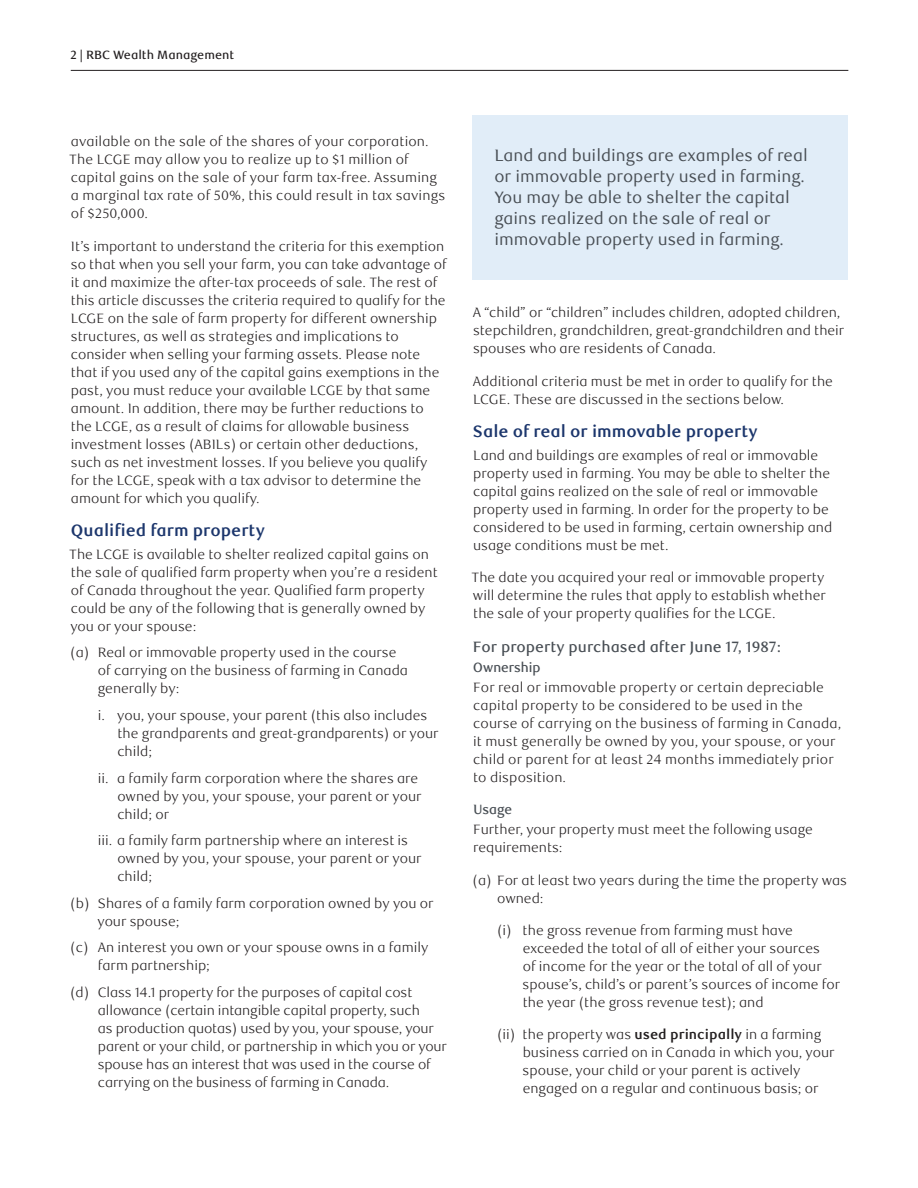
<style>
.page{position:relative;width:918px;height:1188px;background:#fff}
.page>*{position:absolute;margin:0;border:0;box-sizing:border-box;transform-origin:0 0}
.t1{font:16.5px/21px "RBC Text";color:#484e54}
._4-Text_Headline{font:700 16.5px "RBC Text";color:#1c366c}
._6-Subhead_L1{font:500 15px "RBC Text";color:#484e54}
._5-Body_Copy{font:300 13.5px/18px "RBC Text";color:#231f20}
._7-Subhead_L2{font:500 13.5px "RBC Display";color:#484e54}
.t2{font:500 12px "RBC Text";color:#231f20}
.s1{font-weight:700}
</style>
<div class="page">
<hr style="left:71px;top:70px;width:777px;height:1px;background:#231f20">
<div style="left:473px;top:115px;width:375px;height:165px;background:#e1edf8"></div>
<p class="t2" style="left:70px;top:47px;width:165px">2 | RBC Wealth Management</p>
<p class="_5-Body_Copy" style="left:69px;top:133px;width:378px">available on the sale of the shares of your corporation.<br>The LCGE may allow you to realize up to $1 million of capital gains on the sale of your farm tax-free. Assuming a marginal tax rate of 50%, this could result in tax savings of $250,000.</p>
<p class="_5-Body_Copy" style="left:71px;top:237px;width:377px">It’s important to understand the criteria for this exemption so that when you sell your farm, you can take advantage of it and maximize the after-tax proceeds of sale. The rest of this article discusses the criteria required to qualify for the LCGE on the sale of farm property for different ownership structures, as well as strategies and implications to consider when selling your farming assets. Please note that if you used any of the capital gains exemptions in the past, you must reduce your available LCGE by that same amount. In addition, there may be further reductions to the LCGE, as a result of claims for allowable business investment losses (ABILs) or certain other deductions, such as net investment losses. If you believe you qualify for the LCGE, speak with a tax advisor to determine the amount for which you qualify.</p>
<h2 class="_4-Text_Headline" style="left:71px;top:521px;width:196px">Qualified farm property</h2>
<p class="_5-Body_Copy" style="left:69px;top:545px;width:370px">The LCGE is available to shelter realized capital gains on the sale of qualified farm property when you’re a resident of Canada throughout the year. Qualified farm property could be any of the following that is generally owned by you or your spouse:</p>
<p class="_5-Body_Copy" style="left:98px;top:644px;width:312px;text-indent:-28px">(a) Real or immovable property used in the course of carrying on the business of farming in Canada generally by:</p>
<p class="_5-Body_Copy" style="left:117px;top:707px;width:323px;text-indent:-20px">i. you, your spouse, your parent (this also includes the grandparents and great-grandparents) or your child;</p>
<p class="_5-Body_Copy" style="left:117px;top:769px;width:306px;text-indent:-20px">ii. a family farm corporation where the shares are owned by you, your spouse, your parent or your child; or</p>
<p class="_5-Body_Copy" style="left:117px;top:832px;width:306px;text-indent:-20px">iii. a family farm partnership where an interest is owned by you, your spouse, your parent or your child;</p>
<p class="_5-Body_Copy" style="left:98px;top:895px;width:338px;text-indent:-27px">(b) Shares of a family farm corporation owned by you or your spouse;</p>
<p class="_5-Body_Copy" style="left:98px;top:939px;width:332px;text-indent:-28px">(c) An interest you own or your spouse owns in a family farm partnership;</p>
<p class="_5-Body_Copy" style="left:98px;top:984px;width:351px;text-indent:-28px">(d) Class 14.1 property for the purposes of capital cost allowance (certain intangible capital property, such<br>as production quotas) used by you, your spouse, your parent or your child, or partnership in which you or your spouse has an interest that was used in the course of carrying on the business of farming in Canada.</p>
<p class="t1" style="left:494px;top:145px;width:315px">Land and buildings are examples of real or immovable property used in farming.<br>You may be able to shelter the capital gains realized on the sale of real or immovable property used in farming.</p>
<p class="_5-Body_Copy" style="left:473px;top:304px;width:373px">A “child” or “children” includes children, adopted children, stepchildren, grandchildren, great-grandchildren and their spouses who are residents of Canada.</p>
<p class="_5-Body_Copy" style="left:473px;top:372px;width:362px">Additional criteria must be met in order to qualify for the<br>LCGE. These are discussed in the sections below.</p>
<h2 class="_4-Text_Headline" style="left:473px;top:422px;width:287px">Sale of real or immovable property</h2>
<p class="_5-Body_Copy" style="left:473px;top:446px;width:361px">Land and buildings are examples of real or immovable property used in farming. You may be able to shelter the capital gains realized on the sale of real or immovable property used in farming. In order for the property to be considered to be used in farming, certain ownership and usage conditions must be met.</p>
<p class="_5-Body_Copy" style="left:472px;top:569px;width:356px;text-align:justify">The date you acquired your real or immovable property will determine the rules that apply to establish whether the sale of your property qualifies for the LCGE.</p>
<h3 class="_6-Subhead_L1" style="left:473px;top:638px;width:310px">For property purchased after June 17, 1987:</h3>
<h4 class="_7-Subhead_L2" style="left:473px;top:659px;width:69px">Ownership</h4>
<p class="_5-Body_Copy" style="left:473px;top:679px;width:370px">For real or immovable property or certain depreciable capital property to be considered to be used in the course of carrying on the business of farming in Canada, it must generally be owned by you, your spouse, or your child or parent for at least 24 months immediately prior to disposition.</p>
<h4 class="_7-Subhead_L2" style="left:473px;top:802px;width:40px">Usage</h4>
<p class="_5-Body_Copy" style="left:473px;top:821px;width:341px">Further, your property must meet the following usage requirements:</p>
<p class="_5-Body_Copy" style="left:497px;top:871px;width:351px;text-indent:-25px">(a) For at least two years during the time the property was owned:</p>
<p class="_5-Body_Copy" style="left:523px;top:922px;width:319px;text-indent:-26px">(i) the gross revenue from farming must have exceeded the total of all of either your sources<br>of income for the year or the total of all of your spouse’s, child’s or parent’s sources of income for the year (the gross revenue test); and</p>
<p class="_5-Body_Copy" style="left:523px;top:1026px;width:313px;text-indent:-26px">(ii) the property was <span class="s1">used principally</span> in a farming business carried on in Canada in which you, your spouse, your child or your parent is actively engaged on a regular and continuous basis; or</p>
</div>
